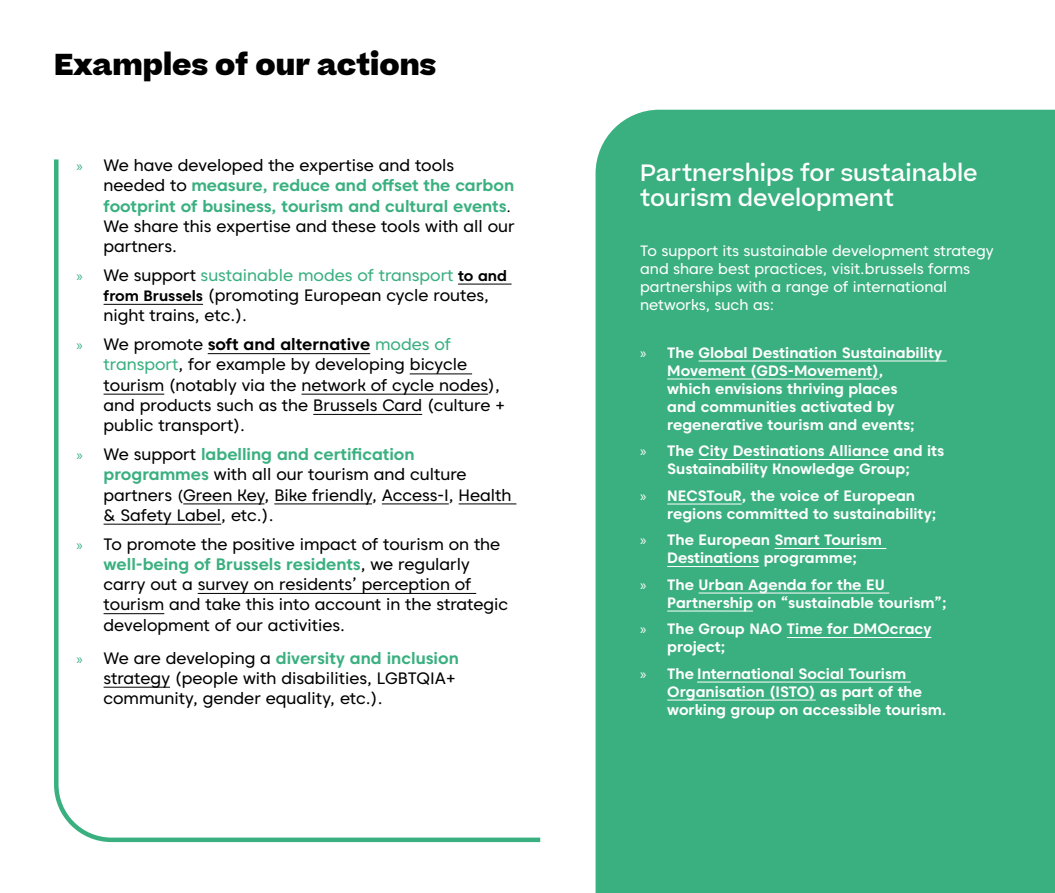
<style>
.page{position:relative;width:1055px;height:893px;background:#fff}
.page>*{position:absolute;margin:0;border:0;box-sizing:border-box;transform-origin:0 0}
.t1{font:800 28.8px "Beatrice";color:#000}
.t2{font:500 22.5px/25.5px "Beatrice";color:#fff}
.t3{font:16.5px/20.2px "Caros";color:#000}
.t4{font:700 15px/18px "Caros";color:#fff}
.Chapeau{font:15px/18px "Caros";color:#fff}
.s1{font-family:"Myriad Pro";font-size:15px;color:#3ab080}
.s2{font-weight:700;color:#3ab080}
.s3{font-size:15px}
.s4{color:#3ab080}
.s5{font-weight:700;font-size:15px}
.s6{font-weight:700}
.s7{font-family:"Myriad Pro";font-weight:400}
</style>
<div class="page">
<div style="left:595px;top:110px;width:459px;height:783px;background:#3ab080"></div>
<svg style="left:54px;top:159px;width:487px;height:684px"></svg>
<hr style="left:458px;top:284px;width:53px;height:1px;background:#000">
<hr style="left:104px;top:304px;width:99px;height:1px;background:#000">
<hr style="left:208px;top:353px;width:162px;height:1px;background:#000">
<hr style="left:409px;top:373px;width:63px;height:1px;background:#000">
<hr style="left:104px;top:394px;width:60px;height:1px;background:#000">
<hr style="left:301px;top:394px;width:187px;height:1px;background:#000">
<hr style="left:313px;top:414px;width:109px;height:1px;background:#000">
<hr style="left:183px;top:503px;width:81px;height:1px;background:#000">
<hr style="left:274px;top:503px;width:98px;height:1px;background:#000">
<hr style="left:382px;top:503px;width:67px;height:1px;background:#000">
<hr style="left:458px;top:503px;width:58px;height:1px;background:#000">
<hr style="left:104px;top:524px;width:117px;height:1px;background:#000">
<hr style="left:198px;top:593px;width:278px;height:1px;background:#000">
<hr style="left:104px;top:613px;width:60px;height:1px;background:#000">
<hr style="left:104px;top:687px;width:66px;height:1px;background:#000">
<hr style="left:698px;top:361px;width:248px;height:1px;background:#fff">
<hr style="left:667px;top:379px;width:212px;height:1px;background:#fff">
<hr style="left:698px;top:459px;width:191px;height:1px;background:#fff">
<hr style="left:667px;top:504px;width:74px;height:1px;background:#fff">
<hr style="left:774px;top:548px;width:112px;height:1px;background:#fff">
<hr style="left:667px;top:566px;width:92px;height:1px;background:#fff">
<hr style="left:698px;top:593px;width:191px;height:1px;background:#fff">
<hr style="left:667px;top:611px;width:86px;height:1px;background:#fff">
<hr style="left:786px;top:637px;width:145px;height:1px;background:#fff">
<hr style="left:697px;top:682px;width:213px;height:1px;background:#fff">
<hr style="left:667px;top:700px;width:148px;height:1px;background:#fff">
<p class="t1" style="left:54px;top:44px;width:383px">Examples of our actions</p>
<p class="t3" style="left:104px;top:155px;width:412px;text-indent:-27px"><span class="s1">»</span> We have developed the expertise and tools needed to <span class="s2">measure, reduce and offset the carbon footprint of business, tourism and cultural events</span><span class="s3">.<br></span>We share this expertise and these tools with all our partners.</p>
<p class="t3" style="left:104px;top:265px;width:405px;text-indent:-27px"><span class="s1">»</span> We support <span class="s4">sustainable modes of transport</span> <span class="s5">to and from Brussels</span> (promoting European cycle routes, night trains, etc.).</p>
<p class="t3" style="left:104px;top:334px;width:403px;text-indent:-27px"><span class="s1">»</span> We promote <span class="s6">soft and alternative</span> <span class="s4">modes of transport</span>, for example by developing bicycle tourism (notably via the network of cycle nodes), and products such as the Brussels Card (culture + public transport).</p>
<p class="t3" style="left:104px;top:444px;width:409px;text-indent:-27px"><span class="s1">»</span> We support <span class="s2">labelling and certification programmes</span> with all our tourism and culture partners <span class="s3">(</span>Green Key, Bike friendly, Access-I, Health &amp; Safety Label, etc.).</p>
<p class="t3" style="left:104px;top:533px;width:406px;text-indent:-27px"><span class="s1">»</span> To promote the positive impact of tourism on the <span class="s2">well-being of Brussels residents</span>, we regularly carry out a survey on residents’ perception of tourism and take this into account in the strategic development of our activities.</p>
<p class="t3" style="left:104px;top:647px;width:357px;text-indent:-27px"><span class="s1">»</span> We are developing a <span class="s2">diversity and inclusion </span>strategy (people with disabilities, LGBTQIA+ community, gender equality, etc.).</p>
<p class="t2" style="left:640px;top:160px;width:339px">Partnerships for sustainable tourism development</p>
<p class="Chapeau" style="left:640px;top:241px;width:355px">To support its sustainable development strategy and share best practices, visit.brussels forms partnerships with a range of international networks, such as:</p>
<p class="t4" style="left:667px;top:343px;width:276px;text-indent:-27px"><span class="s7">»</span> The Global Destination Sustainability Movement (GDS-Movement),<br>which envisions thriving places<br>and communities activated by regenerative tourism and events;</p>
<p class="t4" style="left:640px;top:442px;width:305px;text-align:center"><span class="s7">»</span> The City Destinations Alliance and its<br>Sustainability Knowledge Group;</p>
<p class="t4" style="left:667px;top:486px;width:270px;text-indent:-27px"><span class="s7">»</span> NECSTouR, the voice of European regions committed to sustainability;</p>
<p class="t4" style="left:640px;top:531px;width:243px;text-align:center"><span class="s7">»</span> The European Smart Tourism<br>Destinations programme;</p>
<p class="t4" style="left:667px;top:575px;width:281px;text-indent:-27px"><span class="s7">»</span> The Urban Agenda for the EU<br>Partnership on “sustainable tourism”;</p>
<p class="t4" style="left:667px;top:620px;width:266px;text-indent:-27px"><span class="s7">»</span> The Group NAO Time for DMOcracy project;</p>
<p class="t4" style="left:667px;top:664px;width:281px;text-indent:-27px"><span class="s7">»</span> The International Social Tourism<br>Organisation (ISTO) as part of the working group on accessible tourism.</p>
</div>
